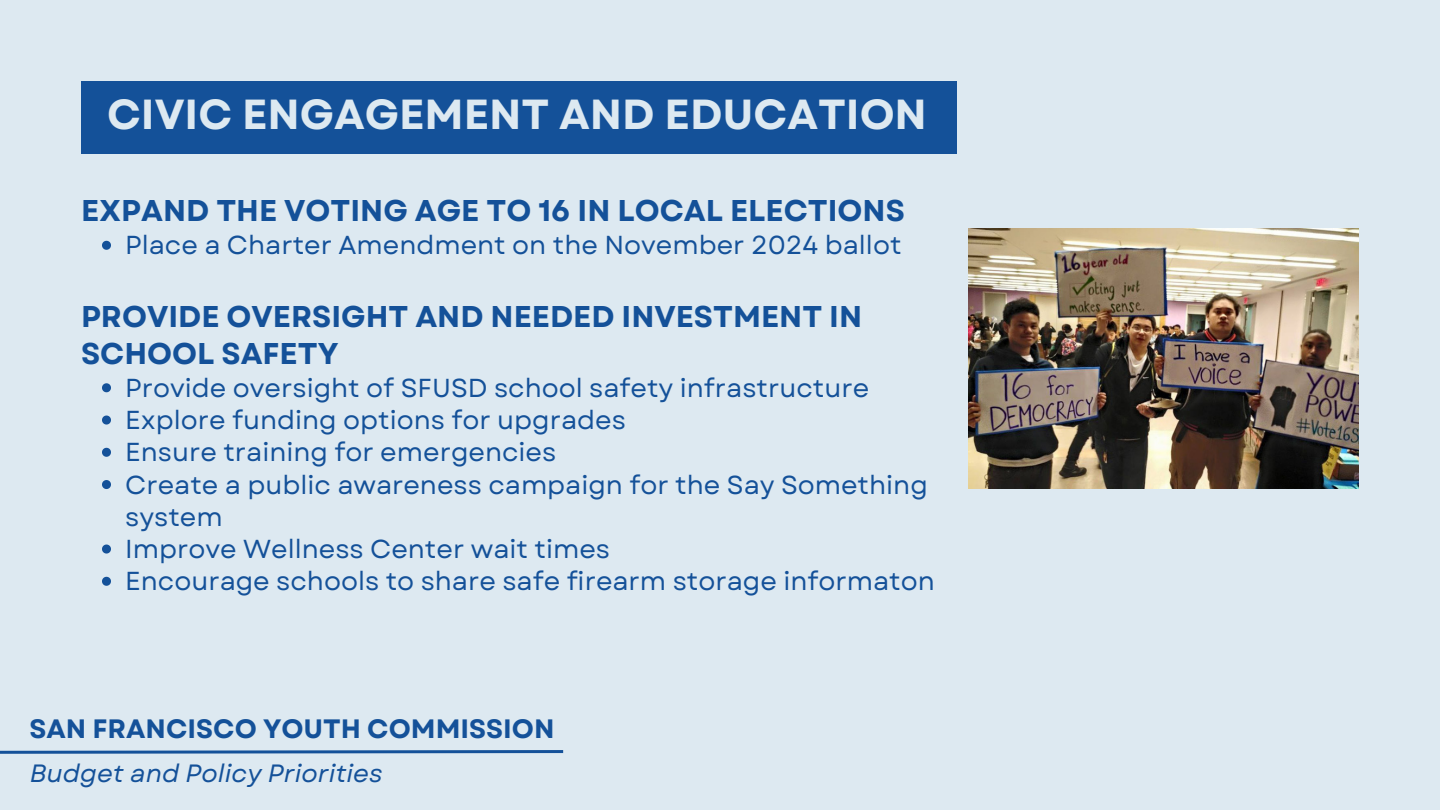
<style>
.page{position:relative;width:1440px;height:810px;background:#dde9f1}
.page>*{position:absolute;margin:0;border:0;box-sizing:border-box;transform-origin:0 0}
.t1{font:700 42px "Garet";color:#dde9f1}
.t2{font:700 30px/36.8px "Garet";color:#145199}
.t3{font:700 26.6px "Garet";color:#145199}
.t4{font:26px/32.2px "Garet";color:#145199}
.t5{font:italic 25px "Garet";color:#145199}
</style>
<div class="page">
<svg style="left:0;top:750px;width:564px;height:4px;background:#4576ae"></svg>
<div style="left:81px;top:81px;width:875px;height:73px;background:#145199"></div>
<svg style="left:102px;top:241px;width:9px;height:9px"></svg>
<svg style="left:102px;top:383px;width:9px;height:9px"></svg>
<svg style="left:102px;top:416px;width:9px;height:9px"></svg>
<svg style="left:102px;top:448px;width:9px;height:9px"></svg>
<svg style="left:102px;top:480px;width:9px;height:9px"></svg>
<svg style="left:102px;top:545px;width:9px;height:9px"></svg>
<svg style="left:102px;top:577px;width:9px;height:9px"></svg>
<img style="left:969px;top:228px;width:390px;height:261px">
<p class="t1" style="left:107px;top:84px;width:821px">CIVIC ENGAGEMENT AND EDUCATION</p>
<p class="t2" style="left:81px;top:193px;width:825px">EXPAND THE VOTING AGE TO 16 IN LOCAL ELECTIONS</p>
<h2 class="t4" style="left:125px;top:229px;width:778px">Place a Charter Amendment on the November 2024 ballot</h2>
<p class="t2" style="left:81px;top:298px;width:783px">PROVIDE OVERSIGHT AND NEEDED INVESTMENT IN<br>SCHOOL SAFETY</p>
<p class="t4" style="left:125px;top:372px;width:746px">Provide oversight of SFUSD school safety infrastructure</p>
<p class="t4" style="left:125px;top:404px;width:502px">Explore funding options for upgrades</p>
<p class="t4" style="left:125px;top:436px;width:433px">Ensure training for emergencies</p>
<p class="t4" style="left:125px;top:468px;width:804px">Create a public awareness campaign for the Say Something system</p>
<p class="t4" style="left:125px;top:533px;width:486px">Improve Wellness Center wait times</p>
<p class="t4" style="left:125px;top:565px;width:811px">Encourage schools to share safe firearm storage informaton</p>
<h1 class="t3" style="left:29px;top:709px;width:527px">SAN FRANCISCO YOUTH COMMISSION</h1>
<h2 class="t5" style="left:30px;top:755px;width:354px">Budget and Policy Priorities</h2>
</div>
